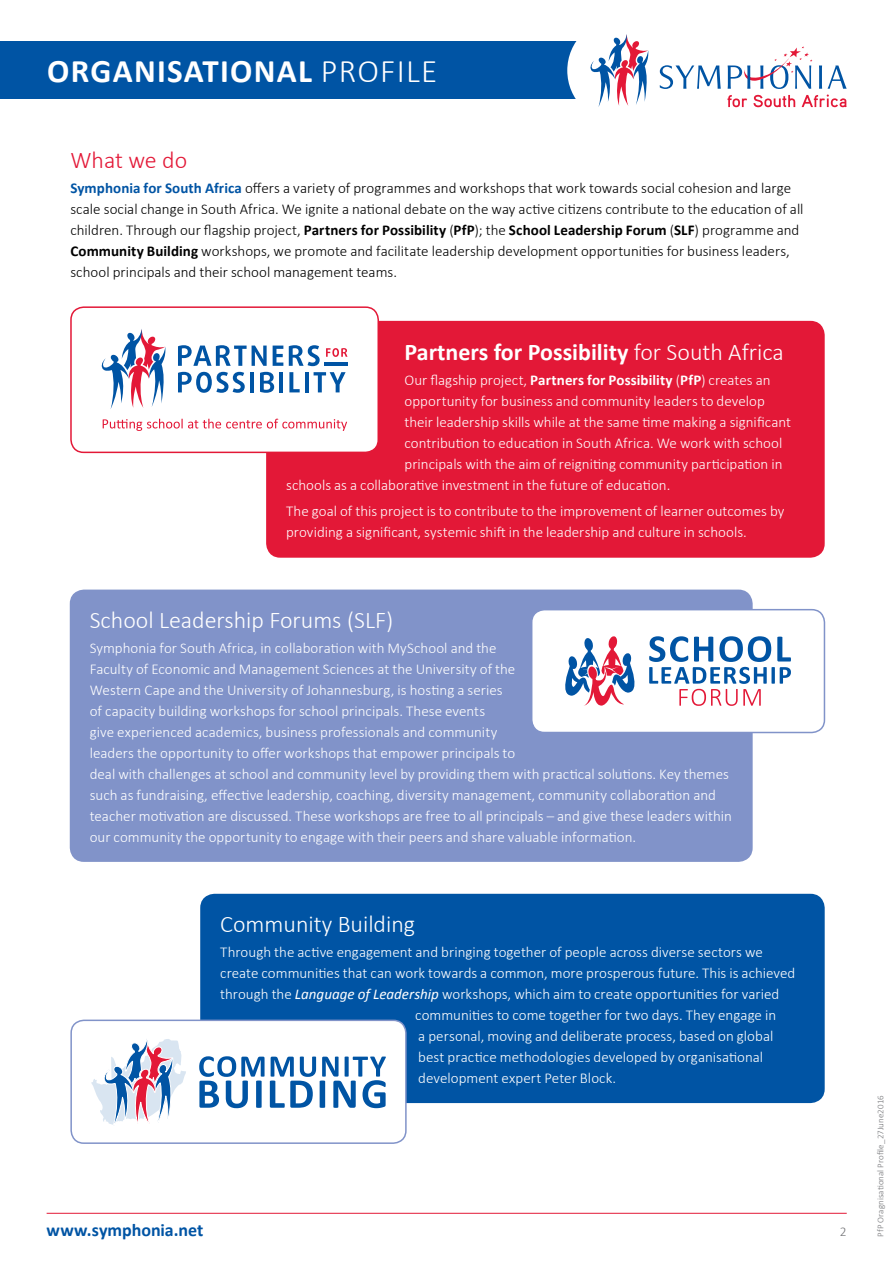
<style>
.page{position:relative;width:893px;height:1263px;background:#fff}
.page>*{position:absolute;margin:0;border:0;box-sizing:border-box;transform-origin:0 0}
.t1{font:700 33px "Calibri";letter-spacing:.04em;color:#fff}
.t2{font:300 24px "Calibri";color:#fff}
.t3{font:700 24px "Calibri";color:#fff}
.t4{font:300 24px "Calibri";color:#e31837}
.t5{font:700 18px "Calibri";color:#0054a4}
.t6{font:300 15px/21px "Calibri";color:#fff}
.t7{font:300 15px/21px "Calibri";color:#000}
.t8{font:300 13.5px "Calibri";color:#717275}
.t9{font:300 9px "Calibri";letter-spacing:.01em;color:#717275}
.s1{font-weight:300}
.s2{font-weight:700;color:#0054a4}
.s3{font-weight:700}
.s4{font-weight:400;font-style:italic}
</style>
<div class="page">
<hr style="left:47px;top:1213px;width:800px;height:1px;background:#e31837">
<div style="left:0;top:42px;width:595px;height:57px;background:#0054a4"></div>
<div style="left:567px;top:18px;width:104px;height:105px;background:#fff;border-radius:50%"></div>
<svg style="left:590px;top:34px;width:58px;height:73px"></svg>
<svg style="left:819px;top:65px;width:28px;height:24px"></svg>
<svg style="left:660px;top:65px;width:61px;height:24px"></svg>
<svg style="left:727px;top:95px;width:120px;height:12px"></svg>
<svg style="left:728px;top:46px;width:84px;height:43px"></svg>
<div style="left:268px;top:322px;width:555px;height:234px;background:#e31837;border-radius:13px"></div>
<div style="left:266px;top:321px;width:559px;height:237px;border:3px solid #e31837;border-radius:13px"></div>
<div style="left:202px;top:895px;width:621px;height:206px;background:#0054a4;border-radius:13px"></div>
<div style="left:200px;top:894px;width:625px;height:209px;border:3px solid #0054a4;border-radius:13px"></div>
<div style="left:71px;top:591px;width:680px;height:269px;background:#8193c9;border-radius:13px"></div>
<div style="left:70px;top:590px;width:683px;height:272px;border:3px solid #8193c9;border-radius:13px"></div>
<div style="left:71px;top:307px;width:307px;height:145px;background:#fff;border-radius:13px"></div>
<div style="left:70px;top:306px;width:309px;height:147px;border:2px solid #e31837;border-radius:13px"></div>
<div style="left:532px;top:610px;width:292px;height:122px;background:#fff;border-radius:13px"></div>
<div style="left:531px;top:609px;width:294px;height:124px;border:2px solid #8193c9;border-radius:13px"></div>
<div style="left:71px;top:1020px;width:335px;height:123px;background:#fff;border-radius:13px"></div>
<svg style="left:91px;top:1039px;width:95px;height:86px"></svg>
<svg style="left:199px;top:1056px;width:187px;height:52px"></svg>
<div style="left:70px;top:1019px;width:337px;height:125px;border:2px solid #8193c9;border-radius:13px"></div>
<svg style="left:178px;top:345px;width:89px;height:21px"></svg>
<svg style="left:273px;top:346px;width:10px;height:20px"></svg>
<svg style="left:289px;top:345px;width:31px;height:21px"></svg>
<svg style="left:178px;top:372px;width:67px;height:21px"></svg>
<hr style="left:250px;top:372px;width:4px;height:20px;background:#0054a4">
<svg style="left:260px;top:372px;width:14px;height:21px"></svg>
<hr style="left:279px;top:372px;width:4px;height:20px;background:#0054a4">
<svg style="left:289px;top:372px;width:11px;height:20px"></svg>
<hr style="left:305px;top:372px;width:4px;height:20px;background:#0054a4">
<svg style="left:314px;top:372px;width:32px;height:20px"></svg>
<hr style="left:324px;top:362px;width:23px;height:3px;background:#0054a4">
<svg style="left:326px;top:348px;width:21px;height:9px"></svg>
<svg style="left:101px;top:329px;width:64px;height:80px"></svg>
<svg style="left:103px;top:419px;width:244px;height:12px"></svg>
<svg style="left:649px;top:636px;width:142px;height:70px"></svg>
<svg style="left:565px;top:636px;width:70px;height:70px"></svg>
<h1 class="t1" style="left:47px;top:50px;width:391px">ORGANISATIONAL <span class="s1">PROFILE</span></h1>
<h2 class="t4" style="left:70px;top:145px;width:118px">What we do</h2>
<p class="t7" style="left:70px;top:177px;width:735px"><span class="s2">Symphonia for South Africa</span> offers a variety of programmes and workshops that work towards social cohesion and large scale social change in South Africa. We ignite a national debate on the way active citizens contribute to the education of all children. Through our flagship project, <span class="s3">Partners for Possibility</span> (<span class="s3">PfP</span>); the <span class="s3">School Leadership Forum</span> (<span class="s3">SLF</span>) programme and <span class="s3">Community Building</span> workshops, we promote and facilitate leadership development opportunities for business leaders, school principals and their school management teams.</p>
<h2 class="t3" style="left:404px;top:337px;width:381px">Partners for Possibility <span class="s1">for South Africa</span></h2>
<p class="t6" style="left:404px;top:369px;width:368px">Our flagship project, <span class="s3">Partners for Possibility</span> (<span class="s3">PfP</span>) creates an</p>
<p class="t6" style="left:404px;top:390px;width:362px">opportunity for business and community leaders to develop</p>
<p class="t6" style="left:404px;top:411px;width:388px">their leadership skills while at the same time making a significant</p>
<p class="t6" style="left:404px;top:432px;width:379px">contribution to education in South Africa. We work with school</p>
<p class="t6" style="left:404px;top:453px;width:380px">principals with the aim of reigniting community participation in</p>
<p class="t6" style="left:286px;top:474px;width:386px">schools as a collaborative investment in the future of education.</p>
<p class="t6" style="left:286px;top:499px;width:500px">The goal of this project is to contribute to the improvement of learner outcomes by providing a significant, systemic shift in the leadership and culture in schools.</p>
<h2 class="t2" style="left:90px;top:605px;width:305px">School Leadership Forums (SLF)</h2>
<p class="t6" style="left:90px;top:637px;width:644px">Symphonia for South Africa, in collaboration with MySchool and the<br>Faculty of Economic and Management Sciences at the University of the<br>Western Cape and the University of Johannesburg, is hosting a series<br>of capacity building workshops for school principals. These events<br>give experienced academics, business professionals and community<br>leaders the opportunity to offer workshops that empower principals to<br>deal with challenges at school and community level by providing them with practical solutions. Key themes such as fundraising, effective leadership, coaching, diversity management, community collaboration and teacher motivation are discussed. These workshops are free to all principals – and give these leaders within our community the opportunity to engage with their peers and share valuable information.</p>
<h2 class="t2" style="left:220px;top:909px;width:196px">Community Building</h2>
<p class="t6" style="left:220px;top:941px;width:544px">Through the active engagement and bringing together of people across diverse sectors we</p>
<p class="t6" style="left:220px;top:962px;width:577px">create communities that can work towards a common, more prosperous future. This is achieved</p>
<p class="t6" style="left:220px;top:983px;width:561px">through the <span class="s4">Language of Leadership</span> workshops, which aim to create opportunities for varied</p>
<p class="t6" style="left:415px;top:1004px;width:362px">communities to come together for two days. They engage in</p>
<p class="t6" style="left:418px;top:1025px;width:357px">a personal, moving and deliberate process, based on global</p>
<p class="t6" style="left:418px;top:1046px;width:346px">best practice methodologies developed by organisational</p>
<p class="t6" style="left:418px;top:1067px;width:199px">development expert Peter Block.</p>
<p class="t5" style="left:47px;top:1218px;width:158px">www.symphonia.net</p>
<p class="t8" style="left:840px;top:1223px;width:8px">2</p>
<p class="t9" style="left:875px;top:1237px;width:143px;rotate:-90deg">PfP Oragnisational Profile_27June2016</p>
</div>
